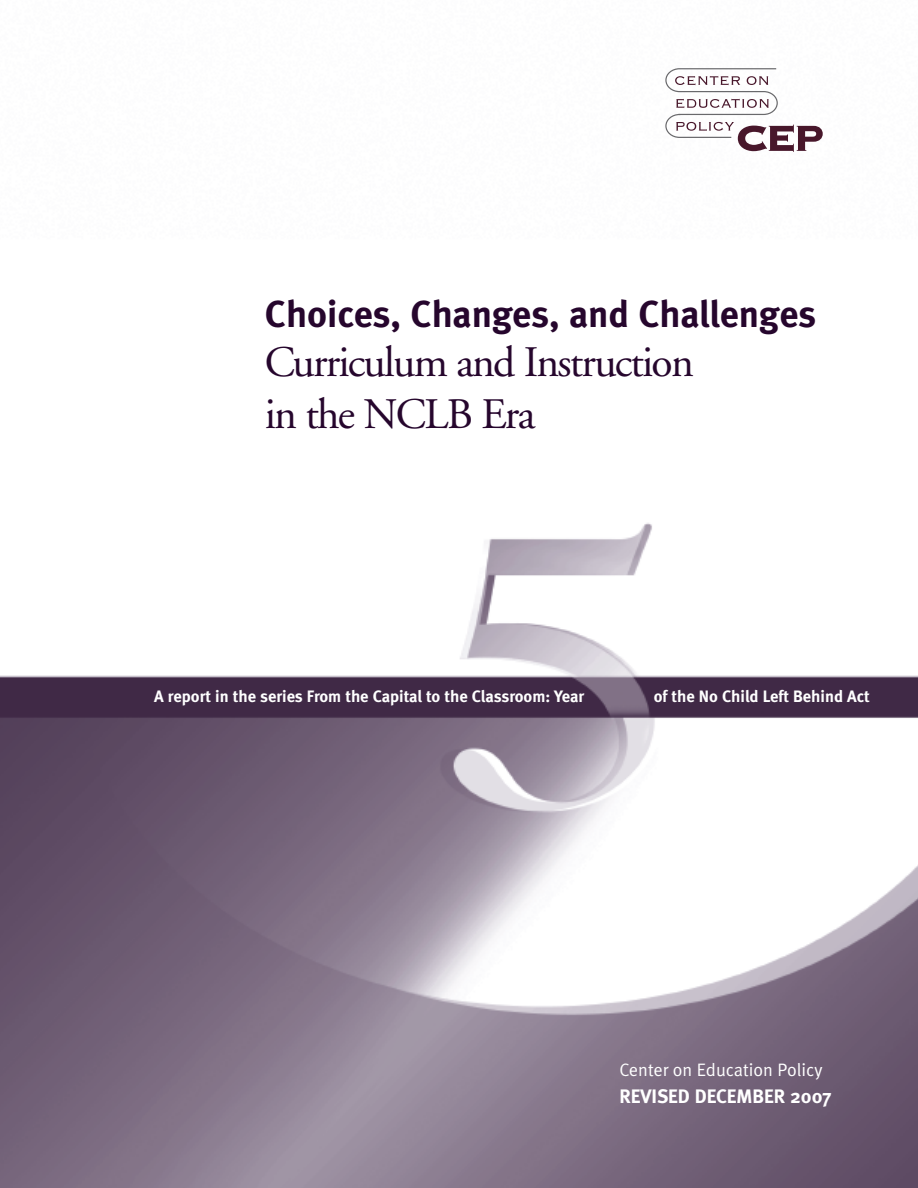
<style>
.page{position:relative;width:918px;height:1188px;background:#fff}
.page>*{position:absolute;margin:0;border:0;box-sizing:border-box;transform-origin:0 0}
.t1{font:43.5px/52.2px "Adobe Garamond";letter-spacing:-.04em;color:#26062d}
.t2{font:700 37.5px "Meta";letter-spacing:-.005em;color:#26062d}
.t3{font:700 19.5px "Meta";color:#fff}
.t4{font:18px "Meta Normal CE";color:#fff}
.t5{font:700 16.5px "Meta";color:#fff}
</style>
<div class="page">
<img style="left:0;top:523px;width:918px;height:665px">
<svg style="left:665px;top:68px;width:158px;height:84px"></svg>
<h2 class="t2" style="left:265px;top:301px;width:553px">Choices, Changes, and Challenges</h2>
<h1 class="t1" style="left:265px;top:340px;width:431px">Curriculum and Instruction in the NCLB Era</h1>
<p class="t5" style="left:154px;top:690px;width:432px">A report in the series From the Capital to the Classroom: Year</p>
<p class="t5" style="left:654px;top:690px;width:218px">of the No Child Left Behind Act</p>
<p class="t4" style="left:619px;top:1060px;width:205px">Center on Education Policy</p>
<p class="t3" style="left:619px;top:1090px;width:214px">REVISED DECEMBER 2007</p>
</div>
